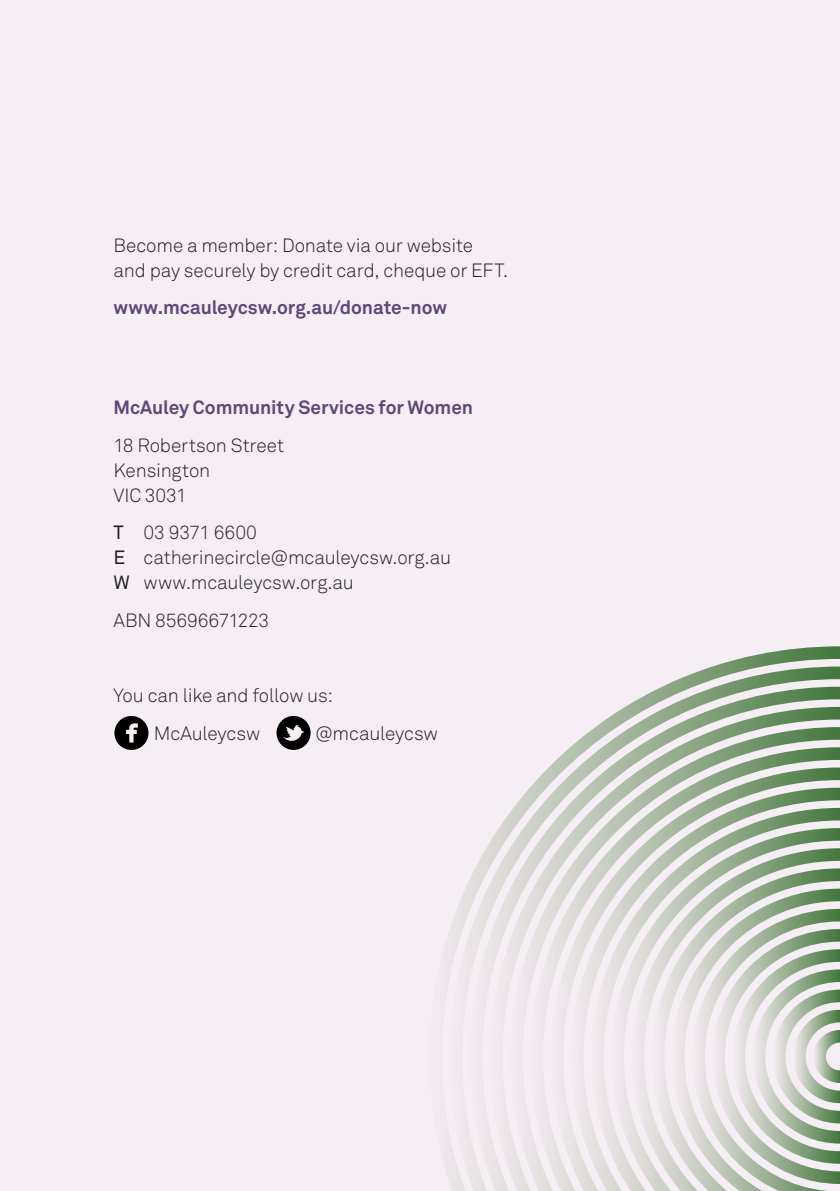
<style>
.page{position:relative;width:840px;height:1191px;background:#fff}
.page>*{position:absolute;margin:0;border:0;box-sizing:border-box;transform-origin:0 0}
.Body1_Bullets{font:300 19px/25px "Akkurat";letter-spacing:-.01em;color:#231f20}
.Body1{font:300 19px/25px "Akkurat";letter-spacing:-.005em;color:#231f20}
.Subheading1{font:700 19px "Akkurat";letter-spacing:-.005em;color:#604776}
.s1{font-weight:400}
</style>
<div class="page">
<div style="left:0;top:0;width:839px;height:1191px;background:#f5eef4"></div>
<svg style="left:114px;top:716px;width:34px;height:34px"></svg>
<svg style="left:276px;top:716px;width:34px;height:34px"></svg>
<svg style="left:446px;top:646px;width:393px;height:545px"></svg>
<p class="Body1" style="left:113px;top:233px;width:396px">Become a member: Donate via our website and pay securely by credit card, cheque or EFT.</p>
<p class="Subheading1" style="left:113px;top:296px;width:335px">www.mcauleycsw.org.au/donate-now</p>
<p class="Subheading1" style="left:113px;top:396px;width:361px">McAuley Community Services for Women</p>
<p class="Body1_Bullets" style="left:113px;top:433px;width:172px">18 Robertson Street<br>Kensington<br>VIC 3031</p>
<p class="Body1_Bullets" style="left:113px;top:521px;width:339px"><span class="s1">T</span> 03 9371 6600<br><span class="s1">E</span> catherinecircle@mcauleycsw.org.au<br><span class="s1">W</span> www.mcauleycsw.org.au</p>
<p class="Body1_Bullets" style="left:113px;top:608px;width:157px">ABN 85696671223</p>
<p class="Body1_Bullets" style="left:113px;top:683px;width:221px">You can like and follow us:</p>
<p class="Body1_Bullets" style="left:154px;top:721px;width:108px">McAuleycsw</p>
<p class="Body1_Bullets" style="left:315px;top:721px;width:124px">@mcauleycsw</p>
</div>
